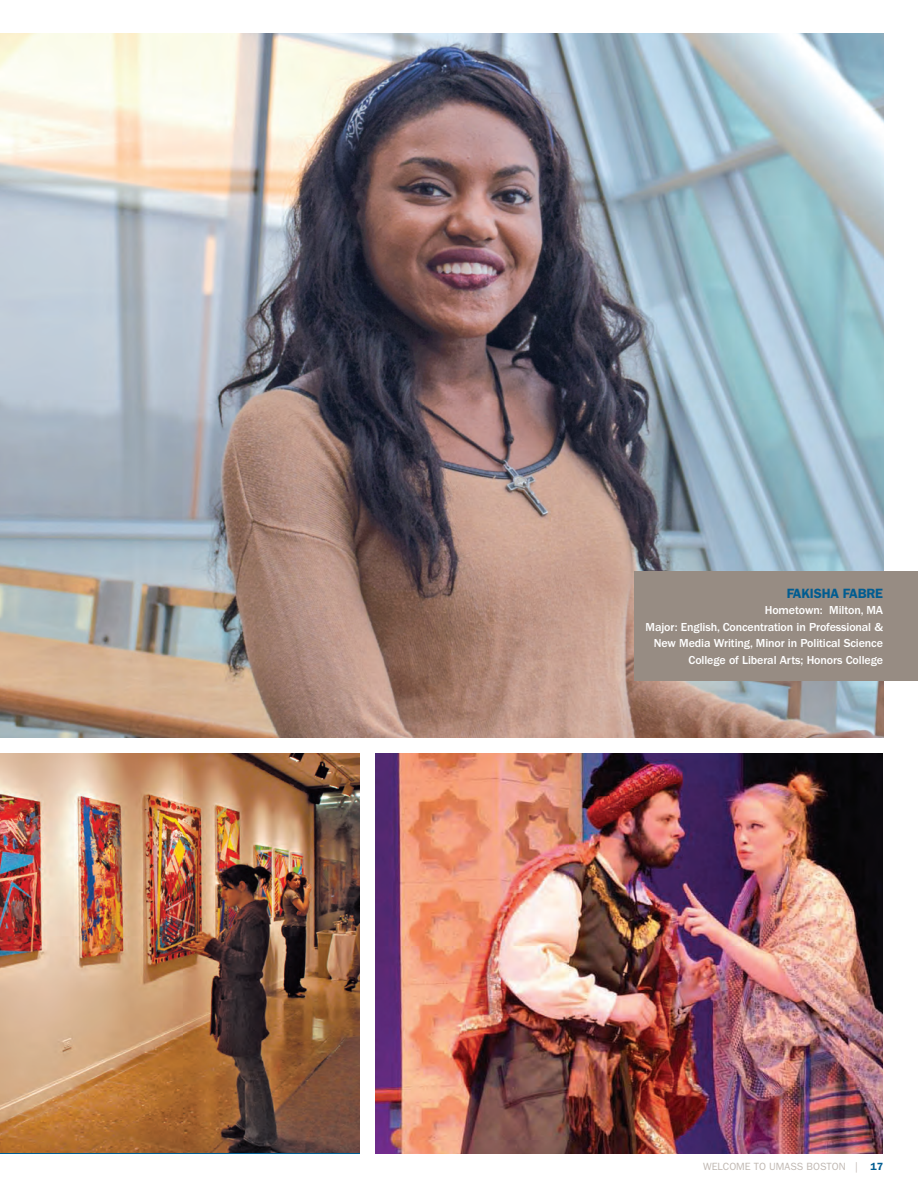
<style>
.page{position:relative;width:918px;height:1188px;background:#fff}
.page>*{position:absolute;margin:0;border:0;box-sizing:border-box;transform-origin:0 0}
.t1{font:600 13.5px "ITC Franklin Gothic Std";letter-spacing:-.01em;color:#005c91}
.t2{font:500 12px/16.5px "ITC Franklin Gothic Std";letter-spacing:-.01em;color:#fff;text-align:right}
.t3{font:10.5px "ITC Franklin Gothic Std";color:#c0b8b2}
.s1{font-weight:600;color:#005c91}
</style>
<div class="page">
<img style="left:376px;top:754px;width:507px;height:399px">
<img style="left:0;top:33px;width:883px;height:705px">
<img style="left:0;top:754px;width:360px;height:399px">
<div style="left:634px;top:571px;width:284px;height:110px;background:#978c83"></div>
<p class="t1" style="left:787px;top:585px;width:98px">FAKISHA FABRE</p>
<p class="t2" style="left:646px;top:602px;width:239px">Hometown: Milton, MA<br>Major: English, Concentration in Professional &amp; New Media Writing, Minor in Political Science College of Liberal Arts; Honors College</p>
<p class="t3" style="left:703px;top:1160px;width:181px">WELCOME TO UMASS BOSTON | <span class="s1">17</span></p>
</div>
